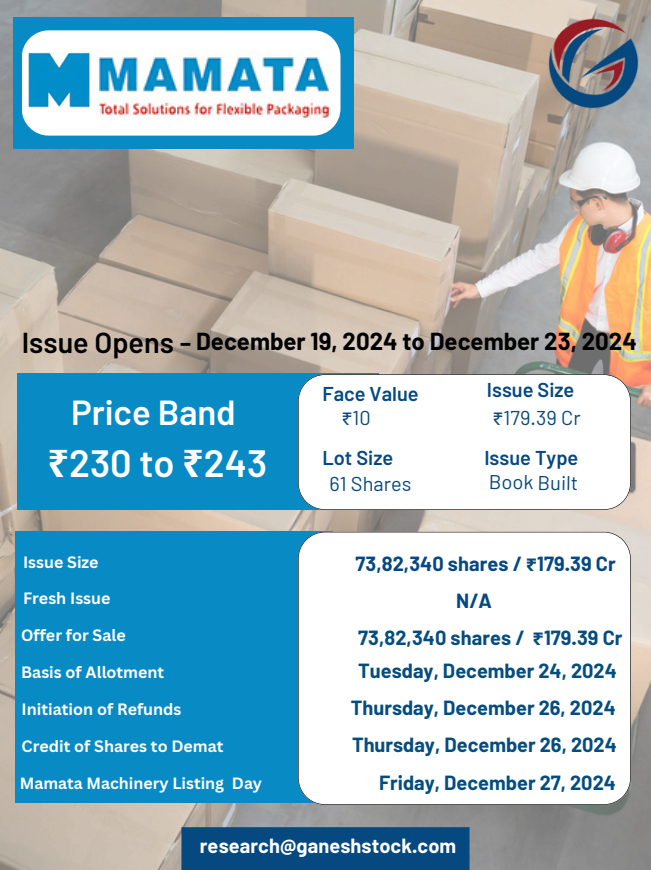
<style>
.page{position:relative;width:651px;height:870px;background:#fff}
.page>*{position:absolute;margin:0;border:0;box-sizing:border-box;transform-origin:0 0}
.t1{font:600 38px "Barlow";color:#fff}
.t2{font:600 34.8px "Barlow";color:#fff}
.t3{font:600 28.8px "Barlow";color:#000}
.t4{font:700 24px "Barlow";color:#000}
.t5{font:700 22px "Barlow";letter-spacing:.005em;color:#fff}
.t6{font:700 20px "Barlow";color:#054d7e}
.t7{font:600 20px "Barlow";color:#064880}
.t8{font:20px "Barlow";letter-spacing:.005em;color:#064880}
.t9{font:700 20px "Barlow";letter-spacing:.005em;color:#064880}
.t10{font:700 20px "Barlow";letter-spacing:.005em;color:#fff}
.t11{font:700 16px "Canva Sans";color:#fff}
.s1{font-family:"Noto Sans";font-weight:700}
.s2{font-family:"Noto Sans Gurmukhi"}
</style>
<div class="page">
<img style="left:0;top:0;width:651px;height:870px">
<img style="left:548px;top:17px;width:92px;height:93px;border-radius:50%">
<div style="left:17px;top:374px;width:361px;height:136px;background:#088bc5"></div>
<svg style="left:298px;top:374px;width:333px;height:135px"></svg>
<div style="left:15px;top:531px;width:317px;height:272px;background:#088bc5"></div>
<svg style="left:298px;top:532px;width:333px;height:273px"></svg>
<div style="left:13px;top:17px;width:341px;height:132px;background:#088bc5"></div>
<div style="left:22px;top:30px;width:318px;height:106px;background:#fff;border-radius:27px"></div>
<div style="left:181px;top:827px;width:289px;height:43px;background:#064880"></div>
<img style="left:98px;top:56px;width:232px;height:63px">
<img style="left:28px;top:52px;width:62px;height:56px">
<h6 class="t3" style="left:22px;top:324px;width:171px">Issue Opens -</h6>
<h5 class="t4" style="left:196px;top:326px;width:442px">December 19, 2024 to December 23, 2024</h5>
<p class="t2" style="left:71px;top:390px;width:166px">Price Band</p>
<h2 class="t1" style="left:47px;top:439px;width:221px"><span class="s1">₹</span>230 to <span class="s1">₹</span>243</h2>
<h3 class="t7" style="left:322px;top:381px;width:98px">Face Value</h3>
<h5 class="t8" style="left:341px;top:405px;width:31px"><span class="s2">₹</span>10</h5>
<h1 class="t7" style="left:322px;top:445px;width:72px">Lot Size</h1>
<h6 class="t8" style="left:329px;top:471px;width:84px">61 Shares</h6>
<h1 class="t7" style="left:487px;top:377px;width:89px">Issue Size</h1>
<h5 class="t8" style="left:493px;top:405px;width:90px"><span class="s2">₹</span>179.39 Cr</h5>
<h6 class="t7" style="left:484px;top:445px;width:95px">Issue Type</h6>
<h5 class="t8" style="left:489px;top:469px;width:91px;rotate:1deg">Book Built</h5>
<h5 class="t11" style="left:23px;top:551px;width:77px">Issue Size</h5>
<h6 class="t11" style="left:23px;top:587px;width:89px">Fresh Issue</h6>
<p class="t11" style="left:21px;top:624px;width:106px">Offer for Sale</p>
<p class="t11" style="left:21px;top:661px;width:145px">Basis of Allotment</p>
<p class="t11" style="left:22px;top:698px;width:162px">Initiation of Refunds</p>
<h3 class="t11" style="left:22px;top:735px;width:204px">Credit of Shares to Demat</h3>
<p class="t11" style="left:20px;top:772px;width:244px">Mamata Machinery Listing Day</p>
<p class="t5" style="left:23px;top:725px;width:283px">research@ganeshstock.com</p>
<p class="t9" style="left:356px;top:551px;width:262px">73,82,340 shares / <span class="s2">₹</span>179.39 Cr</p>
<h5 class="t9" style="left:456px;top:588px;width:37px">N/A</h5>
<p class="t6" style="left:358px;top:625px;width:266px">73,82,340 shares / <span class="s2">₹</span>179.39 Cr</p>
<p class="t6" style="left:358px;top:658px;width:260px">Tuesday, December 24, 2024</p>
<h4 class="t6" style="left:351px;top:695px;width:266px">Thursday, December 26, 2024</h4>
<h5 class="t6" style="left:352px;top:732px;width:266px">Thursday, December 26, 2024</h5>
<h5 class="t6" style="left:379px;top:770px;width:238px">Friday, December 27, 2024</h5>
<p class="t10" style="left:200px;top:833px;width:258px">research@ganeshstock.com</p>
</div>
